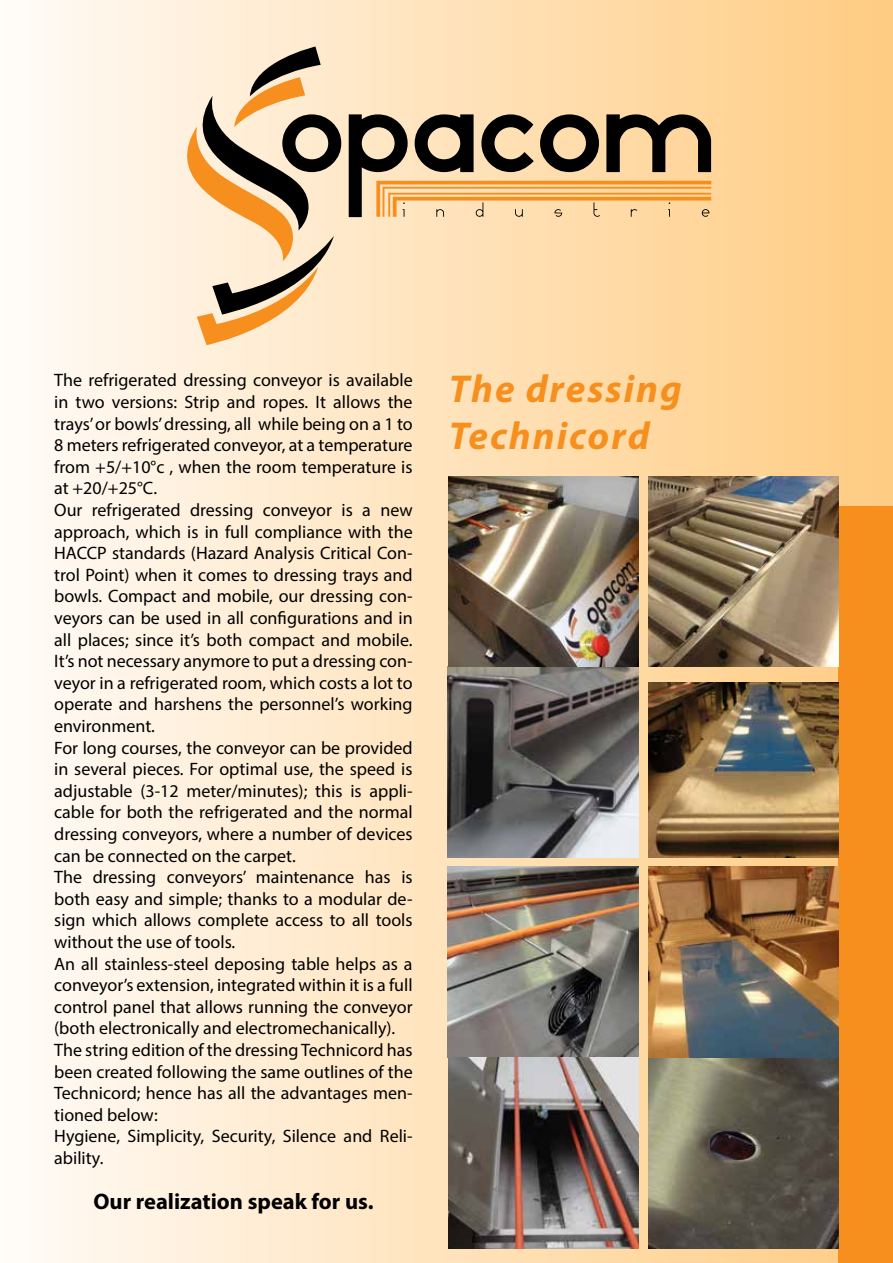
<style>
.page{position:relative;width:893px;height:1263px;background:#fff}
.page>*{position:absolute;margin:0;border:0;box-sizing:border-box;transform-origin:0 0}
.t1{font:italic 700 39px/46.8px "Myriad Pro";letter-spacing:.05em;color:#f78f1e}
.t2{font:700 22.5px "Myriad Pro";color:#000}
.t3{font:18px/21.6px "Myriad Pro";color:#000}
</style>
<div class="page">
<div style="left:0;top:0;width:893px;height:1263px;background:linear-gradient(to right,#fffbf7,#fdca81)"></div>
<div style="left:839px;top:506px;width:54px;height:757px;background:#f78f1e"></div>
<svg style="left:165px;top:47px;width:546px;height:298px;background:#dfc29b"></svg>
<img style="left:648px;top:682px;width:191px;height:175px">
<img style="left:648px;top:867px;width:191px;height:381px">
<img style="left:448px;top:476px;width:191px;height:381px">
<img style="left:448px;top:867px;width:191px;height:381px">
<img style="left:648px;top:476px;width:191px;height:191px">
<p class="t3" style="left:54px;top:369px;width:360px">The refrigerated dressing conveyor is available in two versions: Strip and ropes. It allows the trays’ or bowls’ dressing, all while being on a 1 to 8 meters refrigerated conveyor, at a temperature from +5/+10°c , when the room temperature is at +20/+25°C.<br>Our refrigerated dressing conveyor is a new approach, which is in full compliance with the HACCP standards (Hazard Analysis Critical Con&shy;trol Point) when it comes to dressing trays and bowls. Compact and mobile, our dressing con&shy;veyors can be used in all configurations and in all places; since it’s both compact and mobile.<br>It’s not necessary anymore to put a dressing con&shy;veyor in a refrigerated room, which costs a lot to operate and harshens the personnel’s working environment.<br>For long courses, the conveyor can be provided in several pieces. For optimal use, the speed is adjustable (3-12 meter/minutes); this is appli&shy;cable for both the refrigerated and the normal dressing conveyors, where a number of devices can be connected on the carpet.<br>The dressing conveyors’ maintenance has is both easy and simple; thanks to a modular de&shy;sign which allows complete access to all tools without the use of tools.<br>An all stainless-steel deposing table helps as a conveyor’s extension, integrated within it is a full control panel that allows running the conveyor (both electronically and electromechanically).<br>The string edition of the dressing Technicord has been created following the same outlines of the Technicord; hence has all the advantages men&shy;tioned below:<br>Hygiene, Simplicity, Security, Silence and Reli&shy;ability.</p>
<p class="t2" style="left:93px;top:1186px;width:282px">Our realization speak for us.</p>
<h1 class="t1" style="left:449px;top:364px;width:234px">The dressing<br>Technicord</h1>
</div>
